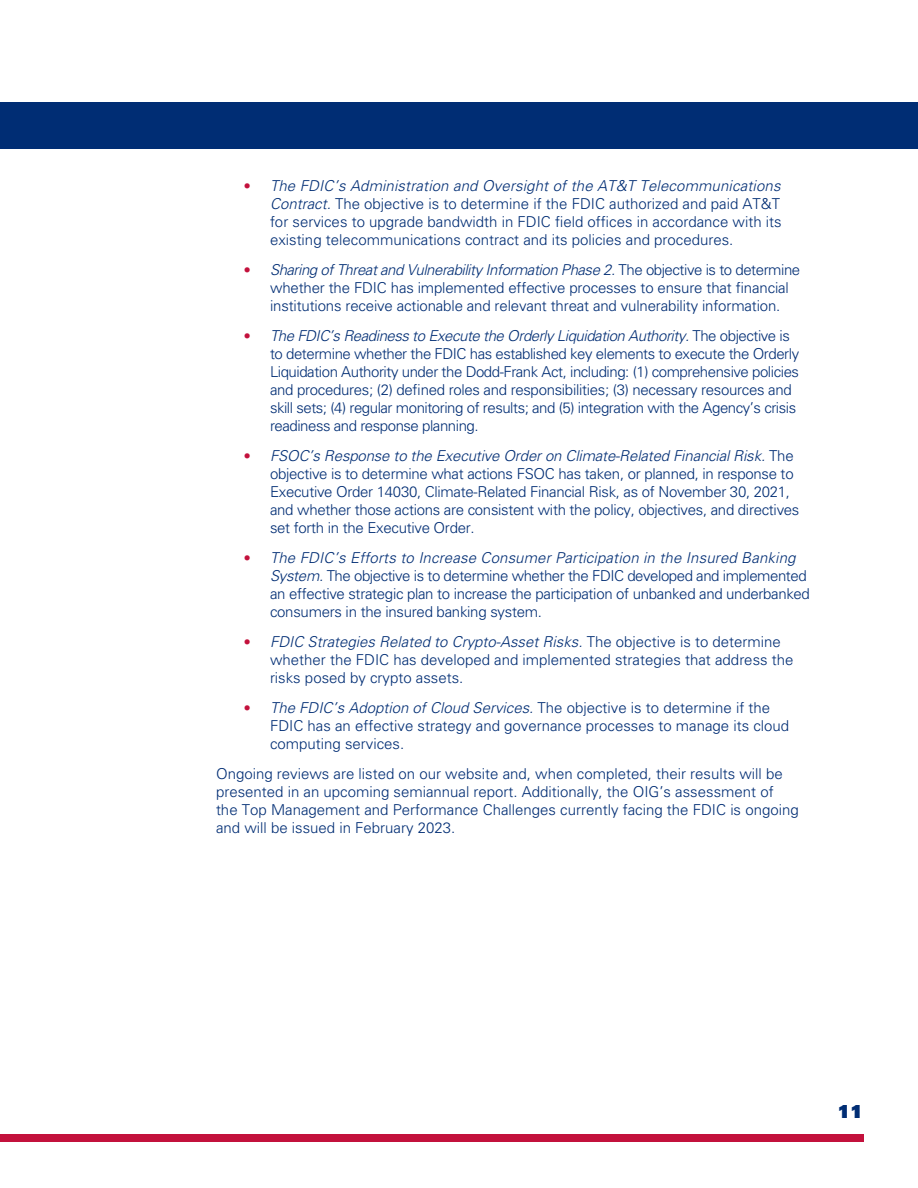
<style>
.page{position:relative;width:918px;height:1188px;background:#fff}
.page>*{position:absolute;margin:0;border:0;box-sizing:border-box;transform-origin:0 0}
.t1{font:18px "Univers LT Std X Black";color:#002d74}
.body{font:300 15px/18px "Univers LT Std";letter-spacing:-.02em;color:#002d74}
.body-2{font:300 15px/18px "Univers LT Std";color:#002d74}
.s1{font-family:"Calibri";font-weight:400;font-size:16.5px;color:#c3113c}
.s2{font-style:italic}
</style>
<div class="page">
<div style="left:0;top:102px;width:918px;height:46px;background:#002d74"></div>
<div style="left:0;top:1134px;width:864px;height:7px;background:#c3113c"></div>
<p class="body" style="left:270px;top:177px;width:513px;text-align:justify;text-indent:-27px"><span class="s1">•</span> <span class="s2">The FDIC’s Administration and Oversight of the AT&amp;T Telecommunications Contract.</span> The objective is to determine if the FDIC authorized and paid AT&amp;T for services to upgrade bandwidth in FDIC field offices in accordance with its existing telecommunications contract and its policies and procedures.</p>
<p class="body" style="left:270px;top:261px;width:532px;text-indent:-27px"><span class="s1">•</span> <span class="s2">Sharing of Threat and Vulnerability Information Phase 2.</span> The objective is to determine whether the FDIC has implemented effective processes to ensure that financial institutions receive actionable and relevant threat and vulnerability information.</p>
<p class="body" style="left:270px;top:327px;width:531px;text-indent:-27px"><span class="s1">•</span> <span class="s2">The FDIC’s Readiness to Execute the Orderly Liquidation Authority.</span> The objective is to determine whether the FDIC has established key elements to execute the Orderly Liquidation Authority under the Dodd-Frank Act, including: (1) comprehensive policies and procedures; (2) defined roles and responsibilities; (3) necessary resources and skill sets; (4) regular monitoring of results; and (5) integration with the Agency’s crisis readiness and response planning.</p>
<p class="body" style="left:270px;top:447px;width:531px;text-indent:-27px"><span class="s1">•</span> <span class="s2">FSOC’s Response to the Executive Order on Climate-Related Financial Risk.</span> The objective is to determine what actions FSOC has taken, or planned, in response to Executive Order 14030, Climate-Related Financial Risk, as of November 30, 2021, and whether those actions are consistent with the policy, objectives, and directives set forth in the Executive Order.</p>
<p class="body" style="left:270px;top:549px;width:541px;text-indent:-27px"><span class="s1">•</span> <span class="s2">The FDIC’s Efforts to Increase Consumer Participation in the Insured Banking System.</span> The objective is to determine whether the FDIC developed and implemented an effective strategic plan to increase the participation of unbanked and underbanked consumers in the insured banking system.</p>
<p class="body-2" style="left:270px;top:633px;width:525px;text-indent:-27px"><span class="s1">•</span> <span class="s2">FDIC Strategies Related to Crypto-Asset Risks.</span> The objective is to determine whether the FDIC has developed and implemented strategies that address the risks posed by crypto assets.</p>
<p class="body-2" style="left:270px;top:699px;width:521px;text-indent:-27px"><span class="s1">•</span> <span class="s2">The FDIC’s Adoption of Cloud Services.</span> The objective is to determine if the<br>FDIC has an effective strategy and governance processes to manage its cloud computing services.</p>
<p class="body-2" style="left:216px;top:765px;width:584px">Ongoing reviews are listed on our website and, when completed, their results will be presented in an upcoming semiannual report. Additionally, the OIG’s assessment of the Top Management and Performance Challenges currently facing the FDIC is ongoing and will be issued in February 2023.</p>
<p class="t1" style="left:838px;top:1100px;width:27px">11</p>
</div>
